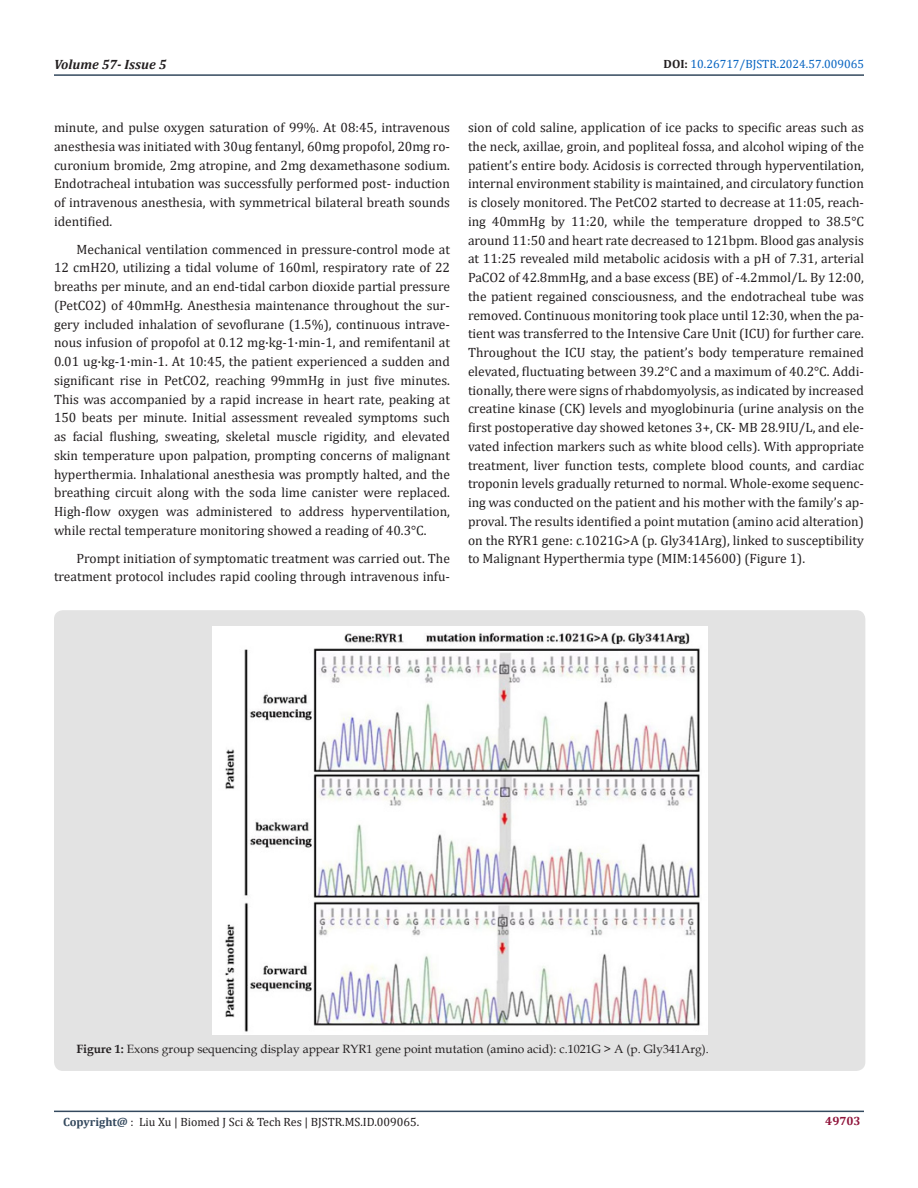
<style>
.page{position:relative;width:918px;height:1188px;background:#fff}
.page>*{position:absolute;margin:0;border:0;box-sizing:border-box;transform-origin:0 0}
.t1{font:13.5px/18.8px "Cambria";color:#231f20;text-align:justify}
.t2{font:italic 700 13.5px "Cambria";color:#231f20}
.t3{font:12px "Book Antiqua";color:#231f20}
.t4{font:12px "Cambria";color:#231f20}
.t5{font:12px "Cambria";color:#0563c1}
.t6{font:700 12px "Cambria";color:#8f133a}
.s1{font-weight:700;color:#231f20}
.s2{font-weight:700}
.s3{font-weight:700;color:#34495e}
</style>
<div class="page">
<hr style="left:54px;top:1111px;width:810px;height:1px;background:#34495e">
<hr style="left:54px;top:74px;width:810px;height:2px;background:#34495e">
<div style="left:54px;top:610px;width:811px;height:461px;background:#e3e3e3;border-radius:9px"></div>
<img style="left:212px;top:627px;width:495px;height:408px">
<p class="t2" style="left:54px;top:55px;width:114px">Volume 57- Issue 5</p>
<p class="t5" style="left:664px;top:57px;width:202px"><span class="s1">DOI:</span> 10.26717/BJSTR.2024.57.009065</p>
<p class="t1" style="left:54px;top:118px;width:398px">minute, and pulse oxygen saturation of 99%. At 08:45, intravenous anesthesia was initiated with 30ug fentanyl, 60mg propofol, 20mg ro&shy;curonium bromide, 2mg atropine, and 2mg dexamethasone sodium.<br>Endotracheal intubation was successfully performed post- induction of intravenous anesthesia, with symmetrical bilateral breath sounds identified.</p>
<p class="t1" style="left:54px;top:239px;width:398px;text-indent:22px">Mechanical ventilation commenced in pressure-control mode at 12 cmH2O, utilizing a tidal volume of 160ml, respiratory rate of 22 breaths per minute, and an end-tidal carbon dioxide partial pressure (PetCO2) of 40mmHg. Anesthesia maintenance throughout the sur&shy;gery included inhalation of sevoflurane (1.5%), continuous intrave&shy;nous infusion of propofol at 0.12 mg·kg-1·min-1, and remifentanil at 0.01 ug·kg-1·min-1. At 10:45, the patient experienced a sudden and significant rise in PetCO2, reaching 99mmHg in just five minutes.<br>This was accompanied by a rapid increase in heart rate, peaking at 150 beats per minute. Initial assessment revealed symptoms such as facial flushing, sweating, skeletal muscle rigidity, and elevated skin temperature upon palpation, prompting concerns of malignant hyperthermia. Inhalational anesthesia was promptly halted, and the breathing circuit along with the soda lime canister were replaced.<br>High-flow oxygen was administered to address hyperventilation, while rectal temperature monitoring showed a reading of 40.3°C.</p>
<p class="t1" style="left:54px;top:548px;width:397px;text-align:right">Prompt initiation of symptomatic treatment was carried out. The treatment protocol includes rapid cooling through intravenous infu-</p>
<p class="t1" style="left:468px;top:118px;width:398px">sion of cold saline, application of ice packs to specific areas such as the neck, axillae, groin, and popliteal fossa, and alcohol wiping of the patient’s entire body. Acidosis is corrected through hyperventilation, internal environment stability is maintained, and circulatory function is closely monitored. The PetCO2 started to decrease at 11:05, reach&shy;ing 40mmHg by 11:20, while the temperature dropped to 38.5°C around 11:50 and heart rate decreased to 121bpm. Blood gas analysis at 11:25 revealed mild metabolic acidosis with a pH of 7.31, arterial PaCO2 of 42.8mmHg, and a base excess (BE) of -4.2mmol/L. By 12:00, the patient regained consciousness, and the endotracheal tube was removed. Continuous monitoring took place until 12:30, when the pa&shy;tient was transferred to the Intensive Care Unit (ICU) for further care.<br>Throughout the ICU stay, the patient’s body temperature remained elevated, fluctuating between 39.2°C and a maximum of 40.2°C. Addi&shy;tionally, there were signs of rhabdomyolysis, as indicated by increased creatine kinase (CK) levels and myoglobinuria (urine analysis on the first postoperative day showed ketones 3+, CK- MB 28.9IU/L, and ele&shy;vated infection markers such as white blood cells). With appropriate treatment, liver function tests, complete blood counts, and cardiac troponin levels gradually returned to normal. Whole-exome sequenc&shy;ing was conducted on the patient and his mother with the family’s ap&shy;proval. The results identified a point mutation (amino acid alteration) on the RYR1 gene: c.1021G&gt;A (p. Gly341Arg), linked to susceptibility to Malignant Hyperthermia type (MIM:145600) (Figure 1).</p>
<p class="t3" style="left:76px;top:1040px;width:634px"><span class="s2">Figure 1:</span> Exons group sequencing display appear RYR1 gene point mutation (amino acid): c.1021G &gt; A (p. Gly341Arg).</p>
<p class="t4" style="left:63px;top:1115px;width:358px"><span class="s3">Copyright@</span> : Liu Xu | Biomed J Sci &amp; Tech Res | BJSTR.MS.ID.009065.</p>
<p class="t6" style="left:825px;top:1113px;width:37px">49703</p>
</div>
